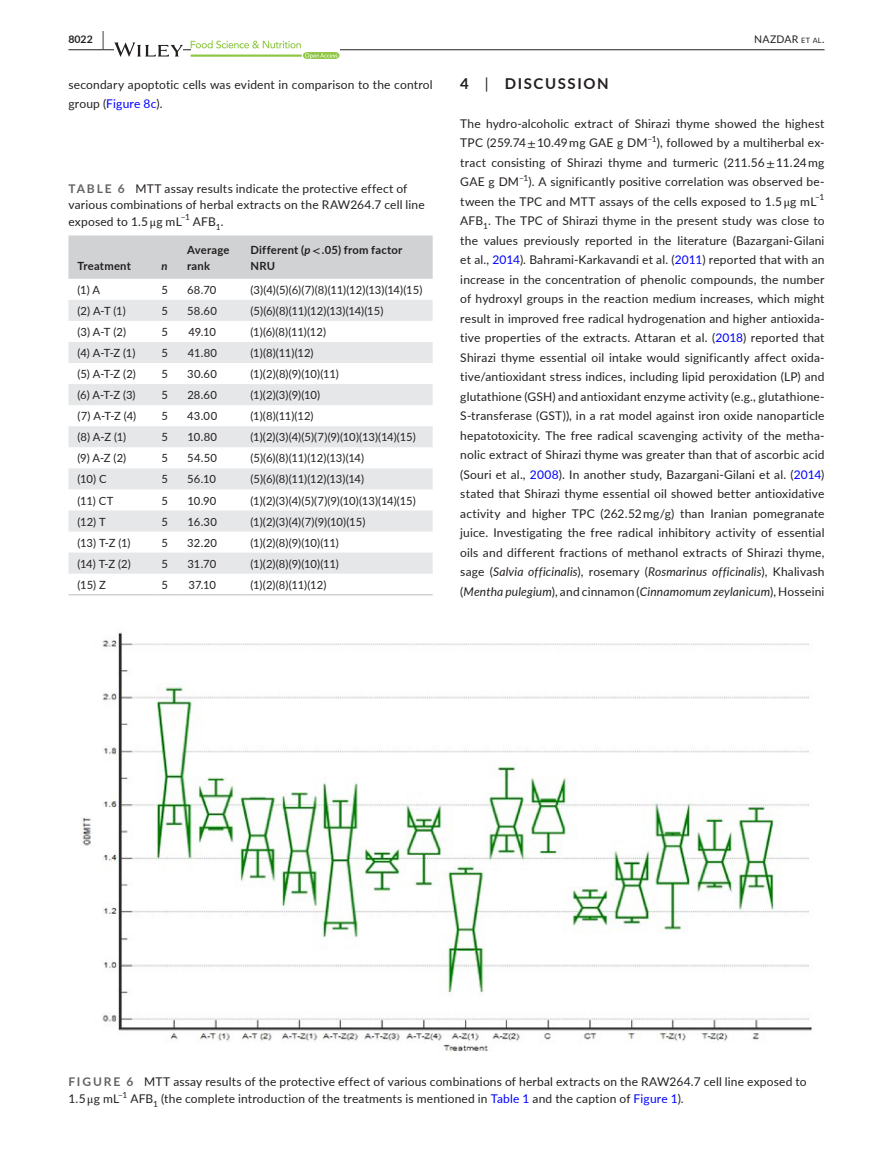
<style>
.page{position:relative;width:893px;height:1174px;background:#fff}
.page>*{position:absolute;margin:0;border:0;box-sizing:border-box;transform-origin:0 0}
.t1{font:700 15px "Lato";letter-spacing:.11em;color:#231f20}
.t2{font:12px/19.5px "Lato";letter-spacing:.015em;color:#231f20}
.t3{font:11.25px "Lato";letter-spacing:-.01em;color:#231f20}
.t4{font:700 11.25px/15.8px "Lato";letter-spacing:.02em;color:#231f20}
.t5{font:italic 700 11.25px "Lato";color:#231f20}
.t6{font:10.5px "Lato";letter-spacing:.025em;color:#231f20}
.t7{font:700 10.5px "Lato";color:#231f20}
.t8{font:8.4px "Lato";color:#231f20}
.s1{font-size:19.5px}
.s2{font-size:7.35px}
.s3{color:#00f}
.s4{font-weight:400}
.s5{font-family:"STIX"}
.s6{font-weight:700;color:#636366}
.s7{font-style:italic}
</style>
<div class="page">
<hr style="left:68px;top:49px;width:756px;height:1px;background:#231f20">
<svg style="left:114px;top:42px;width:69px;height:15px"></svg>
<svg style="left:191px;top:40px;width:148px;height:19px"></svg>
<div style="left:68px;top:235px;width:365px;height:44px;background:#d1d2d4"></div>
<svg style="left:68px;top:300px;width:365px;height:273px;fill:#e6e7e9"></svg>
<hr style="left:68px;top:594px;width:85px;height:1px;background:#d1d2d4">
<svg style="left:153px;top:594px;width:25px;height:1px"></svg>
<hr style="left:178px;top:594px;width:64px;height:1px;background:#d1d2d4">
<hr style="left:242px;top:594px;width:191px;height:1px;background:#d1d2d4">
<img style="left:82px;top:632px;width:730px;height:420px">
<p class="t7" style="left:68px;top:31px;width:37px">8022 <span class="s1">|</span></p>
<p class="t6" style="left:754px;top:31px;width:72px">NAZDAR <span class="s2">et al</span>.</p>
<p class="t2" style="left:68px;top:74px;width:366px">secondary apoptotic cells was evident in comparison to the control group (<span class="s3">Figure 8c</span>).</p>
<p class="t1" style="left:460px;top:72px;width:150px">4 <span class="s4">|</span> DISCUSSION</p>
<p class="t2" style="left:460px;top:113px;width:366px">The hydro-alcoholic extract of Shirazi thyme showed the highest<br>TPC (259.74 <span class="s5">±</span> 10.49 mg GAE g DM</p>
<p class="t8" style="left:647px;top:133px;width:11px">−1</p>
<p class="t2" style="left:460px;top:132px;width:366px;text-align:justify;text-indent:196px">), followed by a multiherbal ex&shy;tract consisting of Shirazi thyme and turmeric (211.56 <span class="s5">±</span> 11.24 mg GAE g DM</p>
<p class="t8" style="left:519px;top:172px;width:11px">−1</p>
<p class="t2" style="left:460px;top:171px;width:366px;text-indent:68px">). A significantly positive correlation was observed be&shy;tween the TPC and MTT assays of the cells exposed to 1.5 <span class="s5">μ</span>g mL</p>
<p class="t2" style="left:68px;top:180px;width:358px;line-height:16.5px"><span class="s6">TABLE 6</span> MTT assay results indicate the protective effect of various combinations of herbal extracts on the RAW264.7 cell line exposed to 1.5 <span class="s5">μ</span>g mL<sup>−1</sup> AFB<sub>1</sub>.</p>
<p class="t4" style="left:77px;top:257px;width:55px">Treatment</p>
<p class="t5" style="left:162px;top:257px;width:8px">n</p>
<p class="t8" style="left:815px;top:191px;width:11px">−1</p>
<p class="t2" style="left:460px;top:210px;width:366px;text-align:justify">AFB<sub>1</sub>. The TPC of Shirazi thyme in the present study was close to the values previously reported in the literature (Bazargani-Gilani et al., <span class="s3">2014</span>). Bahrami-Karkavandi et al. (<span class="s3">2011</span>) reported that with an increase in the concentration of phenolic compounds, the number of hydroxyl groups in the reaction medium increases, which might result in improved free radical hydrogenation and higher antioxida&shy;tive properties of the extracts. Attaran et al. (<span class="s3">2018</span>) reported that Shirazi thyme essential oil intake would significantly affect oxida&shy;tive/antioxidant stress indices, including lipid peroxidation (LP) and glutathione (GSH) and antioxidant enzyme activity (e.g., glutathione-S-transferase (GST)), in a rat model against iron oxide nanoparticle hepatotoxicity. The free radical scavenging activity of the metha&shy;nolic extract of Shirazi thyme was greater than that of ascorbic acid (Souri et al., <span class="s3">2008</span>). In another study, Bazargani-Gilani et al. (<span class="s3">2014</span>) stated that Shirazi thyme essential oil showed better antioxidative activity and higher TPC (262.52 mg/g) than Iranian pomegranate juice. Investigating the free radical inhibitory activity of essential oils and different fractions of methanol extracts of Shirazi thyme, sage (<span class="s7">Salvia officinalis</span>), rosemary (<span class="s7">Rosmarinus officinalis</span>), Khalivash (<span class="s7">Mentha pulegium</span>), and cinnamon (<span class="s7">Cinnamomum zeylanicum</span>), Hosseini</p>
<p class="t4" style="left:187px;top:241px;width:44px">Average rank</p>
<p class="t4" style="left:251px;top:241px;width:153px">Different (<span class="s7">p</span><span class="s5">&lt;</span> .05) from factor<br>NRU</p>
<p class="t3" style="left:77px;top:282px;width:24px">(1) A</p>
<p class="t3" style="left:162px;top:282px;width:8px">5</p>
<p class="t3" style="left:187px;top:282px;width:31px">68.70</p>
<p class="t3" style="left:251px;top:282px;width:173px">(3)(4)(5)(6)(7)(8)(11)(12)(13)(14)(15)</p>
<p class="t3" style="left:77px;top:303px;width:50px">(2) A-T (1)</p>
<p class="t3" style="left:162px;top:303px;width:8px">5</p>
<p class="t3" style="left:187px;top:303px;width:31px">58.60</p>
<p class="t3" style="left:251px;top:303px;width:134px">(5)(6)(8)(11)(12)(13)(14)(15)</p>
<p class="t3" style="left:77px;top:324px;width:50px">(3) A-T (2)</p>
<p class="t3" style="left:162px;top:324px;width:8px">5</p>
<p class="t3" style="left:188px;top:324px;width:29px">49.10</p>
<p class="t3" style="left:251px;top:324px;width:77px">(1)(6)(8)(11)(12)</p>
<p class="t3" style="left:77px;top:345px;width:59px">(4) A-T-Z (1)</p>
<p class="t3" style="left:162px;top:345px;width:8px">5</p>
<p class="t3" style="left:188px;top:345px;width:31px">41.80</p>
<p class="t3" style="left:251px;top:345px;width:65px">(1)(8)(11)(12)</p>
<p class="t3" style="left:77px;top:366px;width:60px">(5) A-T-Z (2)</p>
<p class="t3" style="left:161px;top:366px;width:8px">5</p>
<p class="t3" style="left:187px;top:366px;width:31px">30.60</p>
<p class="t3" style="left:250px;top:366px;width:90px">(1)(2)(8)(9)(10)(11)</p>
<p class="t3" style="left:77px;top:387px;width:60px">(6) A-T-Z (3)</p>
<p class="t3" style="left:161px;top:387px;width:8px">5</p>
<p class="t3" style="left:187px;top:387px;width:31px">28.60</p>
<p class="t3" style="left:250px;top:387px;width:71px">(1)(2)(3)(9)(10)</p>
<p class="t3" style="left:77px;top:408px;width:60px">(7) A-T-Z (4)</p>
<p class="t3" style="left:161px;top:408px;width:8px">5</p>
<p class="t3" style="left:187px;top:408px;width:32px">43.00</p>
<p class="t3" style="left:250px;top:408px;width:65px">(1)(8)(11)(12)</p>
<p class="t3" style="left:77px;top:429px;width:50px">(8) A-Z (1)</p>
<p class="t3" style="left:161px;top:429px;width:8px">5</p>
<p class="t3" style="left:188px;top:429px;width:31px">10.80</p>
<p class="t3" style="left:250px;top:429px;width:167px">(1)(2)(3)(4)(5)(7)(9)(10)(13)(14)(15)</p>
<p class="t3" style="left:77px;top:450px;width:50px">(9) A-Z (2)</p>
<p class="t3" style="left:161px;top:450px;width:8px">5</p>
<p class="t3" style="left:187px;top:450px;width:31px">54.50</p>
<p class="t3" style="left:250px;top:450px;width:115px">(5)(6)(8)(11)(12)(13)(14)</p>
<p class="t3" style="left:77px;top:471px;width:31px">(10) C</p>
<p class="t3" style="left:161px;top:471px;width:8px">5</p>
<p class="t3" style="left:187px;top:471px;width:30px">56.10</p>
<p class="t3" style="left:250px;top:471px;width:115px">(5)(6)(8)(11)(12)(13)(14)</p>
<p class="t3" style="left:77px;top:492px;width:37px">(11) CT</p>
<p class="t3" style="left:161px;top:492px;width:8px">5</p>
<p class="t3" style="left:188px;top:492px;width:30px">10.90</p>
<p class="t3" style="left:250px;top:492px;width:167px">(1)(2)(3)(4)(5)(7)(9)(10)(13)(14)(15)</p>
<p class="t3" style="left:77px;top:513px;width:30px">(12) T</p>
<p class="t3" style="left:161px;top:513px;width:8px">5</p>
<p class="t3" style="left:188px;top:513px;width:31px">16.30</p>
<p class="t3" style="left:250px;top:513px;width:116px">(1)(2)(3)(4)(7)(9)(10)(15)</p>
<p class="t3" style="left:77px;top:534px;width:55px">(13) T-Z (1)</p>
<p class="t3" style="left:161px;top:534px;width:8px">5</p>
<p class="t3" style="left:187px;top:534px;width:31px">32.20</p>
<p class="t3" style="left:250px;top:534px;width:90px">(1)(2)(8)(9)(10)(11)</p>
<p class="t3" style="left:77px;top:555px;width:55px">(14) T-Z (2)</p>
<p class="t3" style="left:161px;top:555px;width:8px">5</p>
<p class="t3" style="left:188px;top:555px;width:30px">31.70</p>
<p class="t3" style="left:250px;top:555px;width:90px">(1)(2)(8)(9)(10)(11)</p>
<p class="t3" style="left:77px;top:576px;width:30px">(15) Z</p>
<p class="t3" style="left:161px;top:576px;width:8px">5</p>
<p class="t3" style="left:189px;top:576px;width:29px">37.10</p>
<p class="t3" style="left:250px;top:576px;width:78px">(1)(2)(8)(11)(12)</p>
<p class="t2" style="left:68px;top:1073px;width:740px;line-height:16.5px"><span class="s6">FIGURE 6</span> MTT assay results of the protective effect of various combinations of herbal extracts on the RAW264.7 cell line exposed to<br>1.5 <span class="s5">μ</span>g mL</p>
<p class="t8" style="left:118px;top:1088px;width:11px">−1</p>
<p class="t2" style="left:130px;top:1088px;width:555px">AFB<sub>1</sub> (the complete introduction of the treatments is mentioned in <span class="s3">Table 1</span> and the caption of <span class="s3">Figure 1</span>).</p>
</div>
